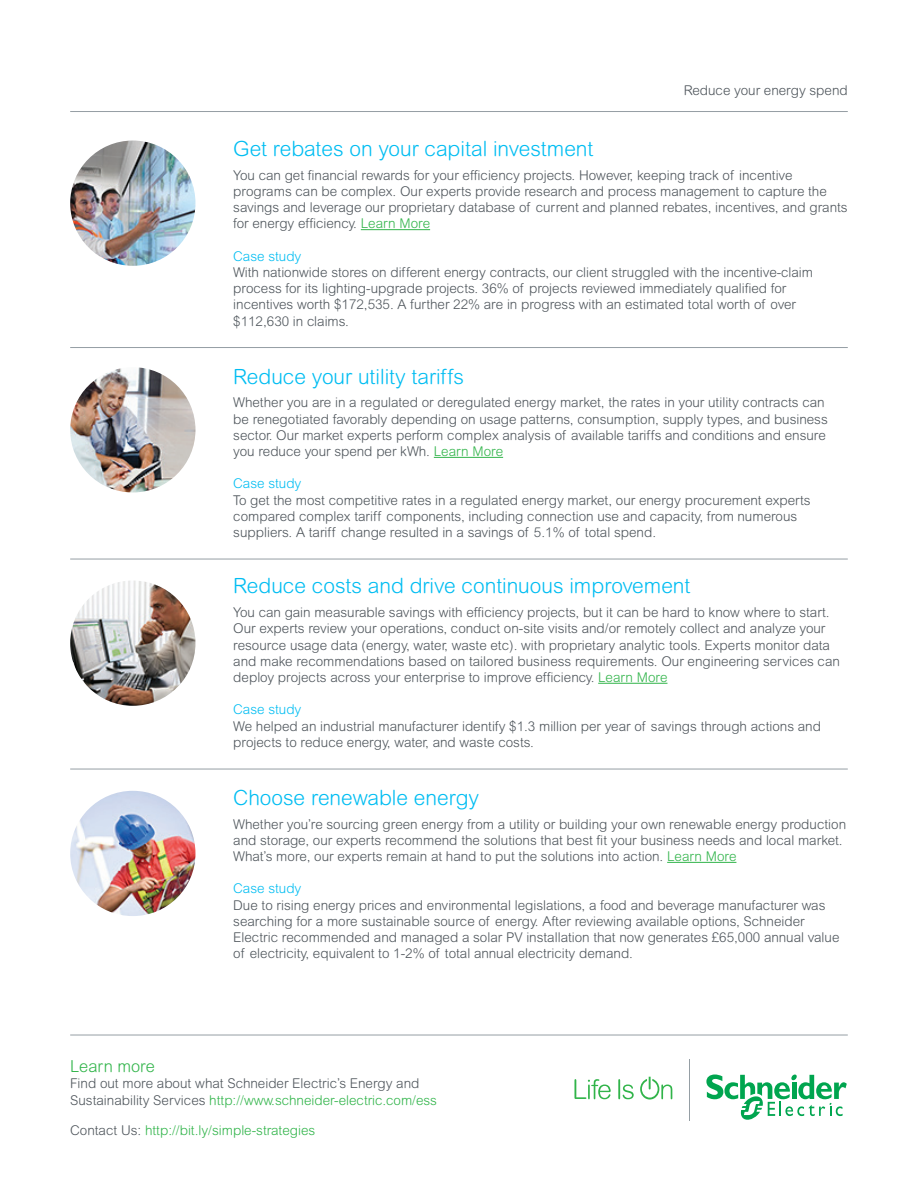
<style>
.page{position:relative;width:918px;height:1188px;background:#fff}
.page>*{position:absolute;margin:0;border:0;box-sizing:border-box;transform-origin:0 0}
.t1{font:300 21px "Arial Rounded MT Std";color:#01bdf2}
.t2{font:300 16.5px "Arial Rounded MT Std";color:#31b44a}
.t3{font:300 13.5px/16.2px "Arial Rounded MT Std";color:#4d545a}
.t4{font:300 13.5px "Arial Rounded MT Std";color:#31b44a}
.t5{font:300 13.5px "Arial Rounded MT Std";color:#01bdf2}
.s1{color:#31b44a}
.s2{color:#4d545a}
</style>
<div class="page">
<hr style="left:361px;top:229px;width:69px;height:1px;background:#31b44a">
<hr style="left:434px;top:457px;width:69px;height:1px;background:#31b44a">
<hr style="left:598px;top:683px;width:69px;height:1px;background:#31b44a">
<hr style="left:667px;top:862px;width:69px;height:1px;background:#31b44a">
<hr style="left:70px;top:111px;width:778px;height:1px;background:#959ea4">
<hr style="left:70px;top:347px;width:778px;height:1px;background:#959ea4">
<hr style="left:70px;top:559px;width:778px;height:1px;background:#959ea4">
<hr style="left:70px;top:769px;width:778px;height:1px;background:#959ea4">
<hr style="left:70px;top:1035px;width:778px;height:1px;background:#959ea4">
<svg style="left:574px;top:1079px;width:37px;height:20px"></svg>
<svg style="left:618px;top:1079px;width:16px;height:20px"></svg>
<svg style="left:640px;top:1077px;width:32px;height:23px"></svg>
<svg style="left:706px;top:1074px;width:141px;height:46px"></svg>
<hr style="left:689px;top:1059px;width:1px;height:61px;background:#959ea4">
<img style="left:70px;top:141px;width:125px;height:125px;border-radius:63px">
<img style="left:70px;top:367px;width:125px;height:125px;border-radius:63px">
<img style="left:70px;top:580px;width:125px;height:126px;border-radius:63px">
<img style="left:70px;top:791px;width:125px;height:125px;border-radius:63px">
<p class="t3" style="left:684px;top:82px;width:166px">Reduce your energy spend</p>
<h1 class="t1" style="left:233px;top:137px;width:362px">Get rebates on your capital investment</h1>
<p class="t3" style="left:233px;top:167px;width:616px">You can get financial rewards for your efficiency projects. However, keeping track of incentive programs can be complex. Our experts provide research and process management to capture the savings and leverage our proprietary database of current and planned rebates, incentives, and grants for energy efficiency. <span class="s1">Learn More</span></p>
<p class="t5" style="left:233px;top:248px;width:70px">Case study</p>
<p class="t3" style="left:233px;top:264px;width:581px">With nationwide stores on different energy contracts, our client struggled with the incentive-claim process for its lighting-upgrade projects. 36% of projects reviewed immediately qualified for incentives worth $172,535. A further 22% are in progress with an estimated total worth of over $112,630 in claims.</p>
<h1 class="t1" style="left:233px;top:364px;width:232px">Reduce your utility tariffs</h1>
<p class="t3" style="left:233px;top:394px;width:596px">Whether you are in a regulated or deregulated energy market, the rates in your utility contracts can be renegotiated favorably depending on usage patterns, consumption, supply types, and business sector. Our market experts perform complex analysis of available tariffs and conditions and ensure you reduce your spend per kWh. <span class="s1">Learn More</span></p>
<p class="t5" style="left:233px;top:476px;width:70px">Case study</p>
<p class="t3" style="left:233px;top:492px;width:579px">To get the most competitive rates in a regulated energy market, our energy procurement experts compared complex tariff components, including connection use and capacity, from numerous suppliers. A tariff change resulted in a savings of 5.1% of total spend.</p>
<h1 class="t1" style="left:233px;top:574px;width:459px">Reduce costs and drive continuous improvement</h1>
<p class="t3" style="left:233px;top:604px;width:608px">You can gain measurable savings with efficiency projects, but it can be hard to know where to start.<br>Our experts review your operations, conduct on-site visits and/or remotely collect and analyze your resource usage data (energy, water, waste etc). with proprietary analytic tools. Experts monitor data and make recommendations based on tailored business requirements. Our engineering services can deploy projects across your enterprise to improve efficiency. <span class="s1">Learn More</span></p>
<p class="t5" style="left:233px;top:702px;width:70px">Case study</p>
<p class="t3" style="left:233px;top:718px;width:589px">We helped an industrial manufacturer identify $1.3 million per year of savings through actions and projects to reduce energy, water, and waste costs.</p>
<h1 class="t1" style="left:233px;top:785px;width:247px">Choose renewable energy</h1>
<p class="t3" style="left:233px;top:816px;width:614px">Whether you’re sourcing green energy from a utility or building your own renewable energy production and storage, our experts recommend the solutions that best fit your business needs and local market.<br>What’s more, our experts remain at hand to put the solutions into action. <span class="s1">Learn More</span></p>
<p class="t5" style="left:233px;top:881px;width:70px">Case study</p>
<p class="t3" style="left:233px;top:897px;width:608px">Due to rising energy prices and environmental legislations, a food and beverage manufacturer was searching for a more sustainable source of energy. After reviewing available options, Schneider Electric recommended and managed a solar PV installation that now generates £65,000 annual value of electricity, equivalent to 1-2% of total annual electricity demand.</p>
<p class="t2" style="left:70px;top:1057px;width:86px">Learn more</p>
<p class="t3" style="left:70px;top:1075px;width:368px">Find out more about what Schneider Electric’s Energy and<br>Sustainability Services <span class="s1">http://www.schneider-electric.com/ess</span></p>
<p class="t4" style="left:70px;top:1122px;width:247px"><span class="s2">Contact Us:</span> http://bit.ly/simple-strategies</p>
</div>
